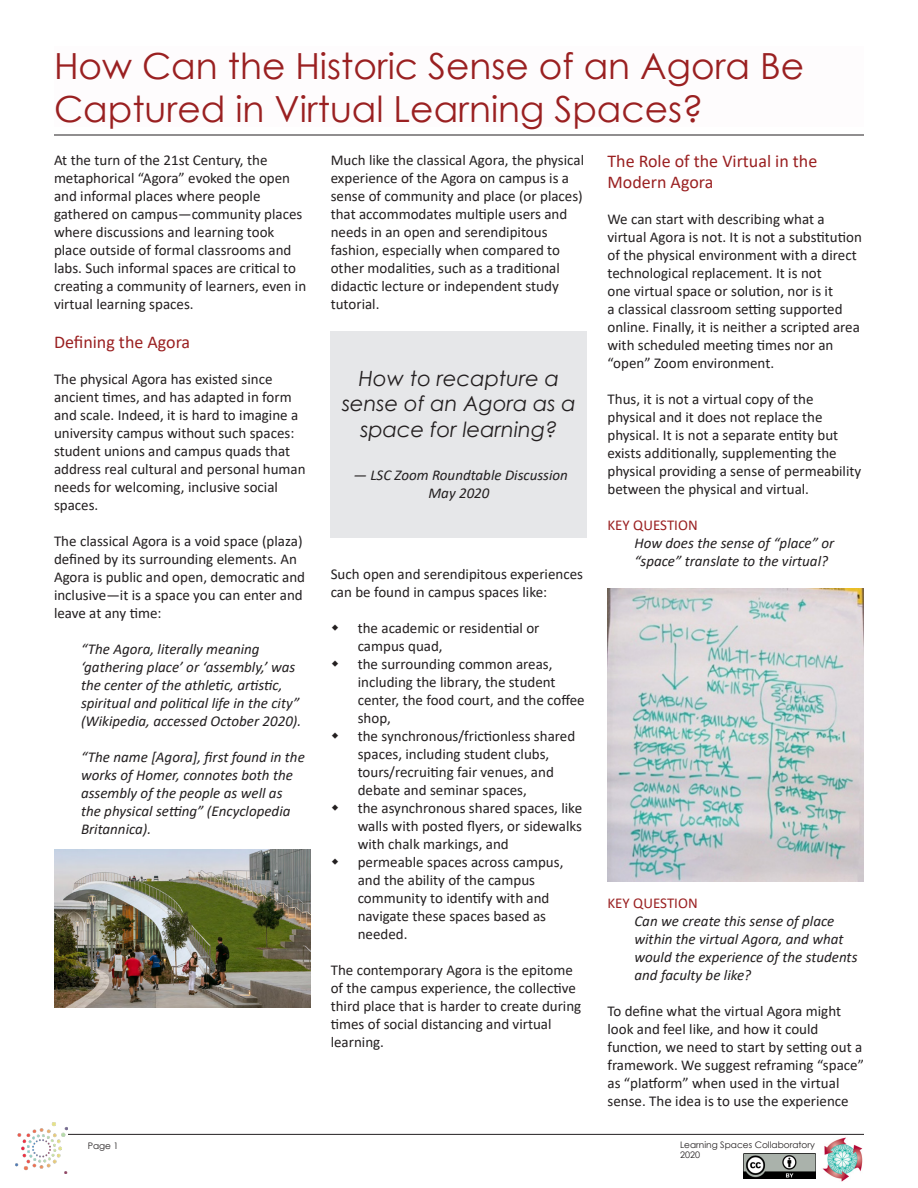
<style>
.page{position:relative;width:918px;height:1188px;background:#fff}
.page>*{position:absolute;margin:0;border:0;box-sizing:border-box;transform-origin:0 0}
.t1{font:36px/43.2px "Century Gothic";color:#9a2021}
.t2{font:italic 21px/25.2px "Century Gothic";color:#231f20;text-align:center}
.t3{font:18px/21.6px "Calibri";color:#9a2021}
.Body_Text{font:15px/18px "Calibri";color:#231f20}
.Body_Text_Indent_Ita{font:italic 15px/18px "Calibri";color:#231f20}
.t4{font:15px "Calibri";color:#9a2021}
.t5{font:9px/10.8px "Century Gothic";color:#231f20}
</style>
<div class="page">
<img style="left:822px;top:1137px;width:41px;height:45px">
<img style="left:743px;top:1153px;width:73px;height:26px">
<hr style="left:54px;top:1134px;width:810px;height:1px;background:#231f20">
<img style="left:15px;top:1122px;width:53px;height:52px">
<hr style="left:54px;top:135px;width:810px;height:1px;background:#231f20">
<div style="left:331px;top:331px;width:256px;height:206px;background:#e6e7e9"></div>
<img style="left:54px;top:850px;width:256px;height:158px">
<img style="left:608px;top:588px;width:256px;height:294px">
<p class="t1" style="left:54px;top:44px;width:752px">How Can the Historic Sense of an Agora Be<br>Captured in Virtual Learning Spaces?</p>
<p class="Body_Text" style="left:54px;top:150px;width:254px">At the turn of the 21st Century, the metaphorical “Agora” evoked the open and informal places where people gathered on campus—community places where discussions and learning took place outside of formal classrooms and labs. Such informal spaces are critical to creating a community of learners, even in virtual learning spaces.</p>
<p class="t3" style="left:54px;top:331px;width:138px">Defining the Agora</p>
<p class="Body_Text" style="left:54px;top:370px;width:253px">The physical Agora has existed since ancient times, and has adapted in form and scale. Indeed, it is hard to imagine a university campus without such spaces: student unions and campus quads that address real cultural and personal human needs for welcoming, inclusive social spaces.</p>
<p class="Body_Text" style="left:54px;top:532px;width:253px">The classical Agora is a void space (plaza) defined by its surrounding elements. An Agora is public and open, democratic and inclusive—it is a space you can enter and leave at any time:</p>
<p class="Body_Text_Indent_Ita" style="left:81px;top:640px;width:222px">“The Agora, literally meaning ‘gathering place’ or ‘assembly,’ was the center of the athletic, artistic, spiritual and political life in the city” (Wikipedia, accessed October 2020).</p>
<p class="Body_Text_Indent_Ita" style="left:81px;top:748px;width:225px">“The name [Agora], first found in the works of Homer, connotes both the assembly of the people as well as the physical setting” (Encyclopedia<br>Britannica).</p>
<p class="t5" style="left:88px;top:1140px;width:32px">Page 1</p>
<p class="Body_Text" style="left:331px;top:150px;width:255px">Much like the classical Agora, the physical experience of the Agora on campus is a sense of community and place (or places) that accommodates multiple users and needs in an open and serendipitous fashion, especially when compared to other modalities, such as a traditional didactic lecture or independent study tutorial.</p>
<p class="t2" style="left:342px;top:366px;width:235px">How to recapture a sense of an Agora as a space for learning?</p>
<p class="Body_Text_Indent_Ita" style="left:353px;top:465px;width:216px;text-align:center">— LSC Zoom Roundtable Discussion<br>May 2020</p>
<p class="Body_Text" style="left:331px;top:564px;width:254px">Such open and serendipitous experiences can be found in campus spaces like:</p>
<p class="Body_Text" style="left:358px;top:618px;width:183px">the academic or residential or campus quad,</p>
<p class="Body_Text" style="left:358px;top:654px;width:229px">the surrounding common areas, including the library, the student center, the food court, and the coffee shop,</p>
<p class="Body_Text" style="left:358px;top:726px;width:219px">the synchronous/frictionless shared spaces, including student clubs, tours/recruiting fair venues, and debate and seminar spaces,</p>
<p class="Body_Text" style="left:358px;top:798px;width:226px;text-align:justify">the asynchronous shared spaces, like walls with posted flyers, or sidewalks with chalk markings, and</p>
<p class="Body_Text" style="left:358px;top:852px;width:207px">permeable spaces across campus, and the ability of the campus community to identify with and navigate these spaces based as needed.</p>
<p class="Body_Text" style="left:331px;top:960px;width:252px">The contemporary Agora is the epitome of the campus experience, the collective third place that is harder to create during times of social distancing and virtual learning.</p>
<p class="t3" style="left:608px;top:150px;width:211px">The Role of the Virtual in the<br>Modern Agora</p>
<p class="Body_Text" style="left:608px;top:210px;width:256px">We can start with describing what a virtual Agora is not. It is not a substitution of the physical environment with a direct technological replacement. It is not<br>one virtual space or solution, nor is it<br>a classical classroom setting supported online. Finally, it is neither a scripted area with scheduled meeting times nor an “open” Zoom environment.</p>
<p class="Body_Text" style="left:608px;top:390px;width:255px">Thus, it is not a virtual copy of the physical and it does not replace the physical. It is not a separate entity but exists additionally, supplementing the physical providing a sense of permeability between the physical and virtual.</p>
<p class="t4" style="left:608px;top:515px;width:92px">KEY QUESTION</p>
<p class="Body_Text_Indent_Ita" style="left:634px;top:534px;width:201px">How does the sense of “place” or “space” translate to the virtual?</p>
<p class="t4" style="left:608px;top:893px;width:92px">KEY QUESTION</p>
<p class="Body_Text_Indent_Ita" style="left:634px;top:912px;width:225px">Can we create this sense of place within the virtual Agora, and what would the experience of the students and faculty be like?</p>
<p class="Body_Text" style="left:608px;top:1002px;width:258px">To define what the virtual Agora might look and feel like, and how it could function, we need to start by setting out a framework. We suggest reframing “space” as “platform” when used in the virtual sense. The idea is to use the experience</p>
<p class="t5" style="left:680px;top:1139px;width:136px">Learning Spaces Collaboratory<br>2020</p>
</div>
